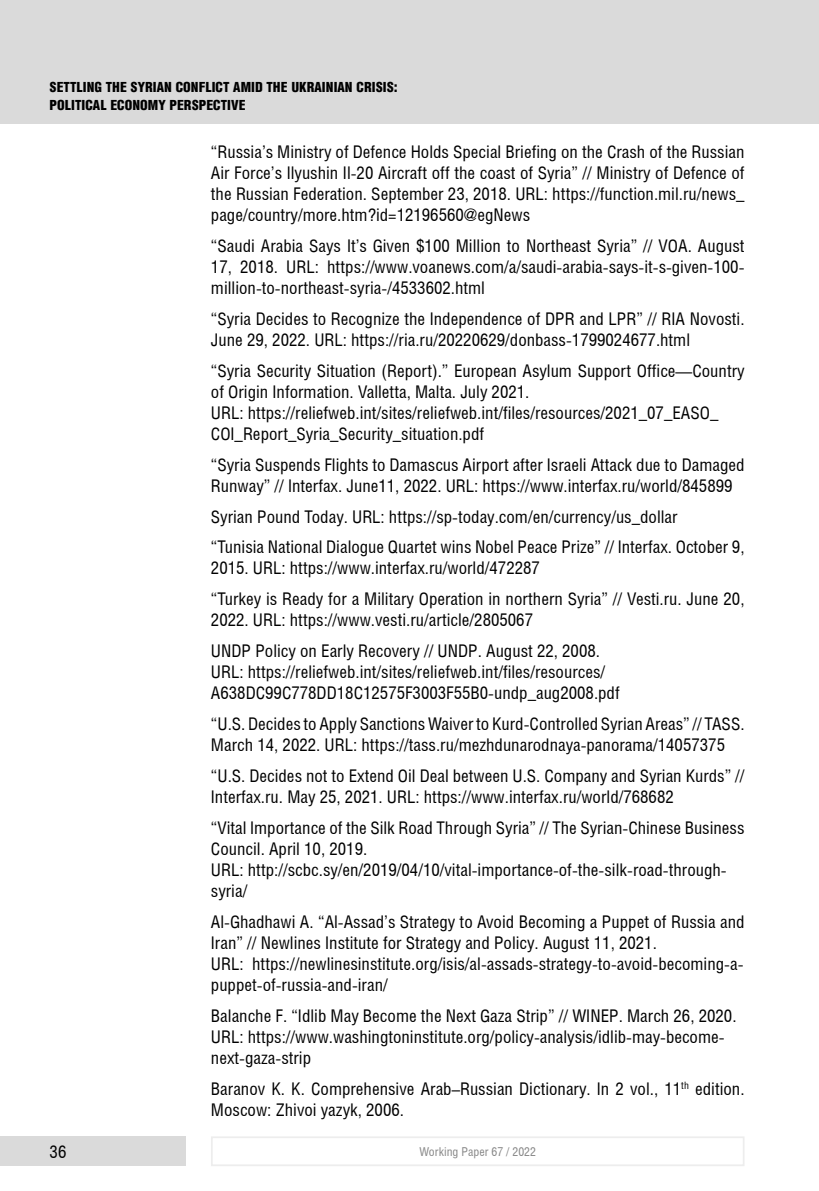
<style>
.page{position:relative;width:819px;height:1191px;background:#fff}
.page>*{position:absolute;margin:0;border:0;box-sizing:border-box;transform-origin:0 0}
.t1{font:17.5px/21px "Helios Cond";color:#000}
.t2{font:900 14px/17.5px "Helios Cond";color:#000}
.t3{font:12.25px "Helios Cond";color:#878787}
</style>
<div class="page">
<div style="left:0;top:0;width:819px;height:124px;background:#dadada"></div>
<div style="left:0;top:1136px;width:186px;height:30px;background:#dadada"></div>
<div style="left:211px;top:1136px;width:533px;height:30px;border:2px solid #ededed"></div>
<p class="t2" style="left:50px;top:78px;width:349px">SETTLING THE SYRIAN CONFLICT AMID THE UKRAINIAN CRISIS:<br>POLITICAL ECONOMY PERSPECTIVE</p>
<p class="t1" style="left:211px;top:141px;width:535px;text-align:justify">“Russia’s Ministry of Defence Holds Special Briefing on the Crash of the Russian Air Force’s Ilyushin Il-20 Aircraft off the coast of Syria” // Ministry of Defence of the Russian Federation. September 23, 2018. URL: https://function.mil.ru/news_ page/country/more.htm?id=12196560@egNews</p>
<p class="t1" style="left:211px;top:235px;width:535px;text-align:justify">“Saudi Arabia Says It’s Given $100 Million to Northeast Syria” // VOA. August 17, 2018. URL: https://www.voanews.com/a/saudi-arabia-says-it-s-given-100- million-to-northeast-syria-/4533602.html</p>
<p class="t1" style="left:211px;top:308px;width:535px">“Syria Decides to Recognize the Independence of DPR and LPR” // RIA Novosti.<br>June 29, 2022. URL: https://ria.ru/20220629/donbass-1799024677.html</p>
<p class="t1" style="left:211px;top:359px;width:535px">“Syria Security Situation (Report).” European Asylum Support Office—Country of Origin Information. Valletta, Malta. July 2021.<br>URL: https://reliefweb.int/sites/reliefweb.int/files/resources/2021_07_EASO_ COI_Report_Syria_Security_situation.pdf</p>
<p class="t1" style="left:211px;top:453px;width:535px">“Syria Suspends Flights to Damascus Airport after Israeli Attack due to Damaged<br>Runway” // Interfax. June11, 2022. URL: https://www.interfax.ru/world/845899</p>
<p class="t1" style="left:211px;top:500px;width:535px;line-height:31px">Syrian Pound Today. URL: https://sp-today.com/en/currency/us_dollar<br>“Tunisia National Dialogue Quartet wins Nobel Peace Prize” // Interfax. October 9,</p>
<p class="t1" style="left:211px;top:552px;width:535px;line-height:31px">2015. URL: https://www.interfax.ru/world/472287<br>“Turkey is Ready for a Military Operation in northern Syria” // Vesti.ru. June 20,</p>
<p class="t1" style="left:211px;top:604px;width:390px;line-height:31px">2022. URL: https://www.vesti.ru/article/2805067<br>UNDP Policy on Early Recovery // UNDP. August 22, 2008.</p>
<p class="t1" style="left:211px;top:661px;width:410px">URL: https://reliefweb.int/sites/reliefweb.int/files/resources/<br>A638DC99C778DD18C12575F3003F55B0-undp_aug2008.pdf</p>
<p class="t1" style="left:211px;top:713px;width:535px">“U.S. Decides to Apply Sanctions Waiver to Kurd-Controlled Syrian Areas” // TASS.<br>March 14, 2022. URL: https://tass.ru/mezhdunarodnaya-panorama/14057375</p>
<p class="t1" style="left:211px;top:765px;width:535px">“U.S. Decides not to Extend Oil Deal between U.S. Company and Syrian Kurds” //<br>Interfax.ru. May 25, 2021. URL: https://www.interfax.ru/world/768682</p>
<p class="t1" style="left:211px;top:817px;width:535px">“Vital Importance of the Silk Road Through Syria” // The Syrian-Chinese Business Council. April 10, 2019.<br>URL: http://scbc.sy/en/2019/04/10/vital-importance-of-the-silk-road-through&shy;syria/</p>
<p class="t1" style="left:211px;top:911px;width:535px">Al-Ghadhawi A. “Al-Assad’s Strategy to Avoid Becoming a Puppet of Russia and Iran” // Newlines Institute for Strategy and Policy. August 11, 2021.<br>URL: https://newlinesinstitute.org/isis/al-assads-strategy-to-avoid-becoming-a&shy;puppet-of-russia-and-iran/</p>
<p class="t1" style="left:211px;top:1005px;width:527px">Balanche F. “Idlib May Become the Next Gaza Strip” // WINEP. March 26, 2020.<br>URL: https://www.washingtoninstitute.org/policy-analysis/idlib-may-become&shy;next-gaza-strip</p>
<p class="t1" style="left:211px;top:1078px;width:535px">Baranov K. K. Comprehensive Arab–Russian Dictionary. In 2 vol., 11<sup>th</sup> edition.<br>Moscow: Zhivoi yazyk, 2006.</p>
<p class="t1" style="left:50px;top:1141px;width:18px">36</p>
<p class="t3" style="left:419px;top:1144px;width:118px">Working Paper 67 / 2022</p>
</div>
